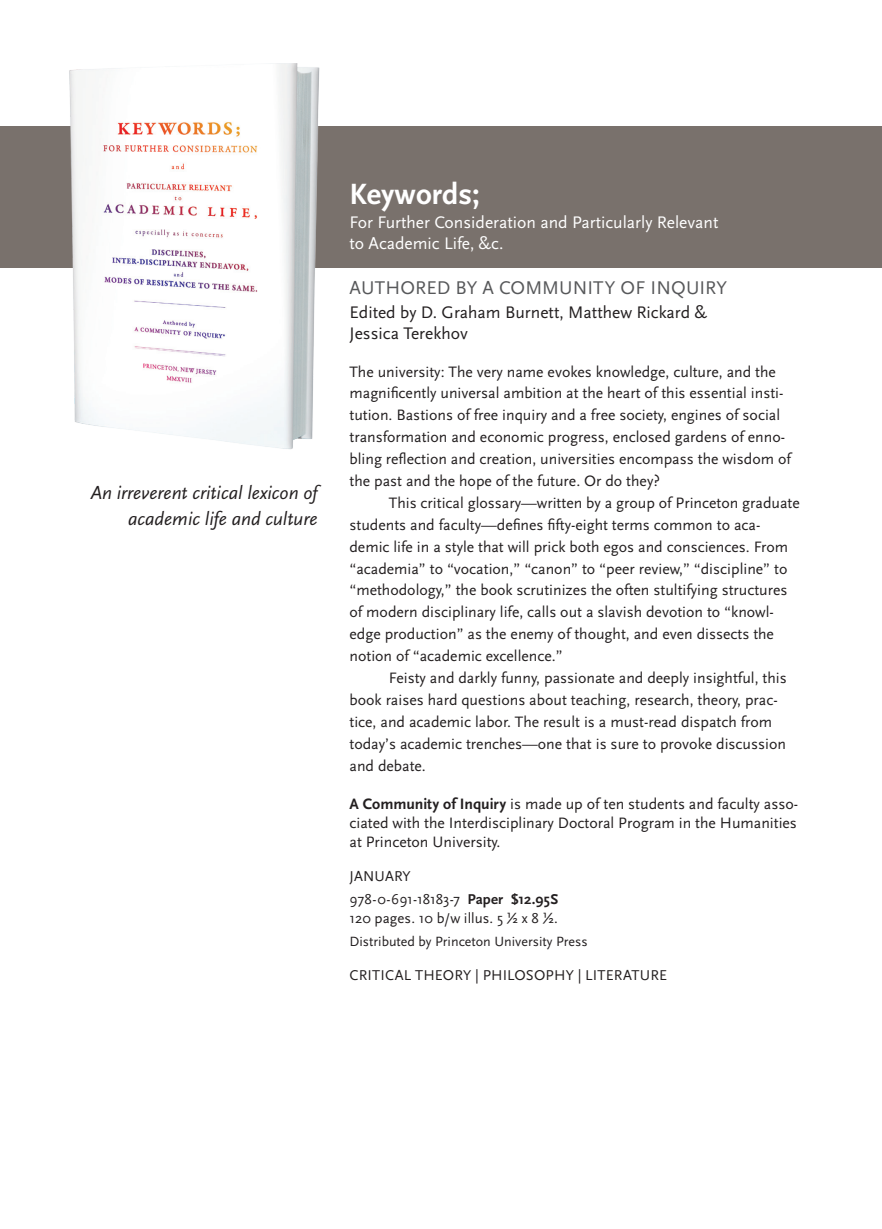
<style>
.page{position:relative;width:882px;height:1229px;background:#fff}
.page>*{position:absolute;margin:0;border:0;box-sizing:border-box;transform-origin:0 0}
.t1{font:700 30.62px "Scala Sans OT";color:#fff}
.t2{font:italic 19.25px/26.2px "Scala Sans OT";color:#231f20;text-align:right}
.t3{font:19.25px "Scala Sans OT";letter-spacing:.005em;color:#57585a}
.t4{font:17.5px/21px "Scala Sans OT";color:#fff}
.t5{font:17.5px/21px "Scala Sans OT";color:#231f20}
.t6{font:15.75px/21.9px "Scala Sans OT";color:#231f20}
.t7{font:14.88px/23.4px "Scala Sans OT";letter-spacing:.01em;color:#231f20}
.t8{font:14px "Scala Sans OT";color:#231f20}
.s1{font-weight:700}
</style>
<div class="page">
<div style="left:0;top:126px;width:882px;height:141px;background:#79716c"></div>
<img style="left:0;top:63px;width:338px;height:386px">
<p class="t2" style="left:91px;top:479px;width:228px">An irreverent critical lexicon of academic life and culture</p>
<h1 class="t1" style="left:350px;top:177px;width:132px">Keywords;</h1>
<p class="t4" style="left:350px;top:212px;width:371px">For Further Consideration and Particularly Relevant to Academic Life, &amp;c.</p>
<p class="t3" style="left:350px;top:277px;width:379px">AUTHORED BY A COMMUNITY OF INQUIRY</p>
<p class="t5" style="left:350px;top:302px;width:359px">Edited by D. Graham Burnett, Matthew Rickard &amp;<br>Jessica Terekhov</p>
<p class="t6" style="left:350px;top:361px;width:443px">The university: The very name evokes knowledge, culture, and the magnificently universal ambition at the heart of this essential insti&shy;tution. Bastions of free inquiry and a free society, engines of social transformation and economic progress, enclosed gardens of enno&shy;bling reflection and creation, universities encompass the wisdom of the past and the hope of the future. Or do they?</p>
<p class="t6" style="left:350px;top:492px;width:452px;text-indent:39px">This critical glossary—written by a group of Princeton graduate students and faculty—defines fifty-eight terms common to aca&shy;demic life in a style that will prick both egos and consciences. From “academia” to “vocation,” “canon” to “peer review,” “discipline” to “methodology,” the book scrutinizes the often stultifying structures of modern disciplinary life, calls out a slavish devotion to “knowl&shy;edge production” as the enemy of thought, and even dissects the notion of “academic excellence.”</p>
<p class="t6" style="left:350px;top:667px;width:439px;text-indent:39px">Feisty and darkly funny, passionate and deeply insightful, this book raises hard questions about teaching, research, theory, prac&shy;tice, and academic labor. The result is a must-read dispatch from today’s academic trenches—one that is sure to provoke discussion and debate.</p>
<p class="t6" style="left:350px;top:794px;width:450px;line-height:19.2px;text-align:justify"><span class="s1">A Community of Inquiry</span> is made up of ten students and faculty asso&shy;ciated with the Interdisciplinary Doctoral Program in the Humanities at Princeton University.</p>
<p class="t7" style="left:350px;top:864px;width:210px">JANUARY<br>978-0-691-18183-7 <span class="s1">Paper $12.95S</span></p>
<p class="t7" style="left:350px;top:906px;width:210px">120 pages. 10 b/w illus. 5 1/2 x 8 1/2.</p>
<p class="t8" style="left:350px;top:934px;width:240px">Distributed by Princeton University Press</p>
<p class="t7" style="left:350px;top:963px;width:319px">CRITICAL THEORY | PHILOSOPHY | LITERATURE</p>
</div>
